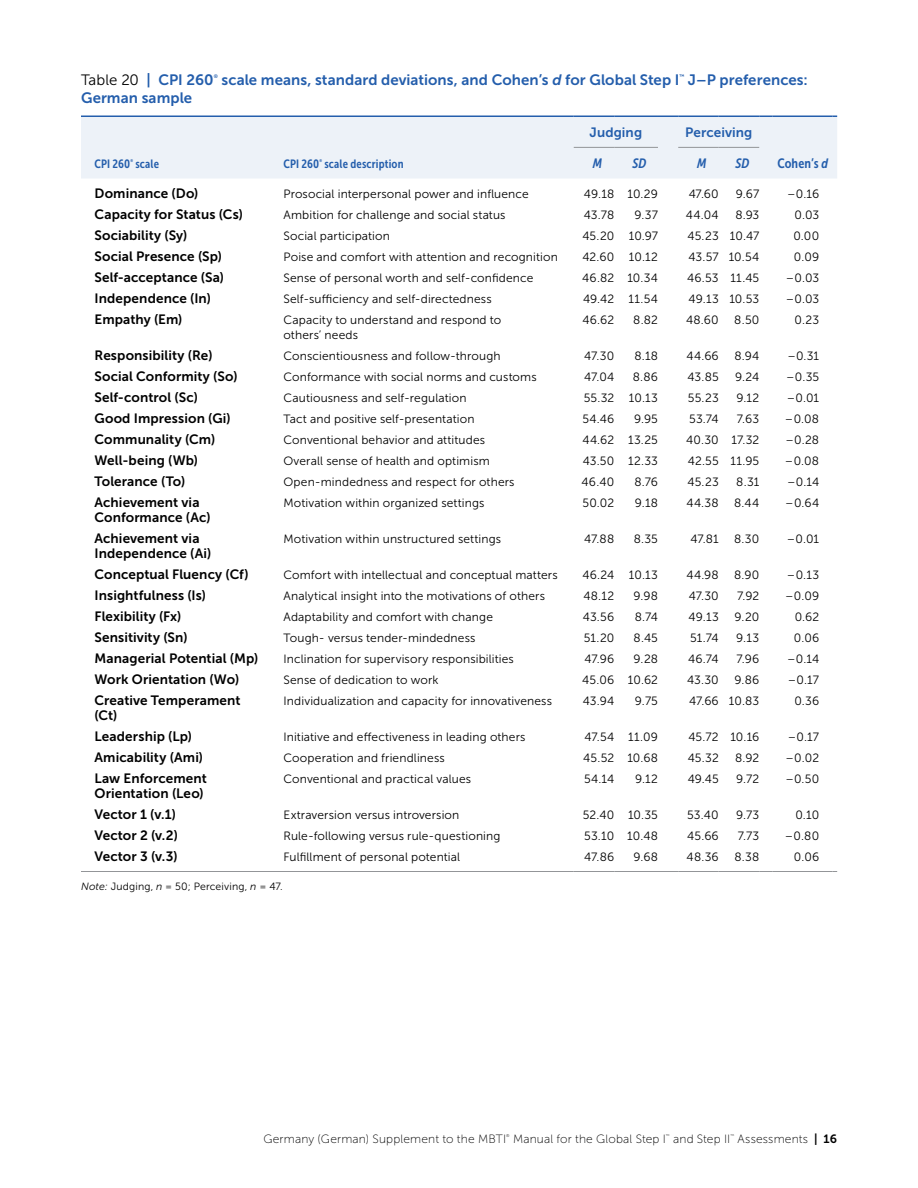
<style>
.page{position:relative;width:918px;height:1188px;background:#fff}
.page>*{position:absolute;margin:0;border:0;box-sizing:border-box;transform-origin:0 0}
.t1{font:15px "Museo Sans 700";letter-spacing:.005em;color:#245eac}
.t2{font:15px "Museo Sans 300";letter-spacing:-.005em;color:#000}
.t3{font:13.5px/21px "Museo Sans 700";letter-spacing:.01em;color:#000}
.t4{font:13.5px "Museo Sans 700";letter-spacing:.01em;color:#245eac}
.t5{font:13.5px "Museo Sans Cond 700";letter-spacing:.015em;color:#245eac}
.t6{font:italic 13.5px "Museo Sans Cond 700";color:#245eac}
.t7{font:12px/21px "Museo Sans 300";letter-spacing:.01em;color:#000;text-align:justify}
.t8{font:12px "Museo Sans 100";letter-spacing:.015em;color:#000}
.t9{font:12px "Museo Sans Cond 700";letter-spacing:.01em;color:#245eac}
.t10{font:10.5px "Museo Sans 300";letter-spacing:.02em;color:#000}
.t11{font:5.1px "Museo Sans 700";color:#245eac}
.t12{font:4.05px "Museo Sans 100";color:#000}
.t13{font:4.05px "Museo Sans Cond 700";color:#245eac}
.s1{font-family:"Museo Sans 700";color:#245eac}
.s2{font-style:italic}
.s3{font-family:"Museo Sans 700"}
</style>
<div class="page">
<div style="left:81px;top:117px;width:756px;height:61px;background:#edf2f8"></div>
<hr style="left:574px;top:147px;width:40px;height:1px;background:#939598">
<hr style="left:614px;top:147px;width:44px;height:1px;background:#939598">
<hr style="left:678px;top:147px;width:41px;height:1px;background:#939598">
<hr style="left:719px;top:147px;width:40px;height:1px;background:#939598">
<hr style="left:81px;top:871px;width:189px;height:1px;background:#939598">
<hr style="left:270px;top:871px;width:304px;height:1px;background:#939598">
<hr style="left:574px;top:871px;width:40px;height:1px;background:#939598">
<hr style="left:614px;top:871px;width:44px;height:1px;background:#939598">
<svg style="left:658px;top:871px;width:20px;height:1px"></svg>
<hr style="left:678px;top:871px;width:41px;height:1px;background:#939598">
<hr style="left:719px;top:871px;width:40px;height:1px;background:#939598">
<svg style="left:759px;top:871px;width:14px;height:1px"></svg>
<hr style="left:773px;top:871px;width:60px;height:1px;background:#939598">
<hr style="left:81px;top:116px;width:189px;height:1px;background:#245eac">
<hr style="left:270px;top:116px;width:304px;height:1px;background:#245eac">
<hr style="left:574px;top:116px;width:40px;height:1px;background:#245eac">
<hr style="left:614px;top:116px;width:44px;height:1px;background:#245eac">
<svg style="left:658px;top:116px;width:20px;height:1px"></svg>
<hr style="left:678px;top:116px;width:41px;height:1px;background:#245eac">
<hr style="left:719px;top:116px;width:40px;height:1px;background:#245eac">
<svg style="left:759px;top:116px;width:14px;height:1px"></svg>
<hr style="left:773px;top:116px;width:60px;height:1px;background:#245eac">
<p class="t2" style="left:81px;top:72px;width:134px">Table 20 <span class="s1">| CPI 260</span></p>
<p class="t11" style="left:214px;top:73px;width:6px">®</p>
<p class="t1" style="left:222px;top:71px;width:459px">scale means, standard deviations, and Cohen’s <span class="s2">d</span> for Global Step I</p>
<p class="t11" style="left:679px;top:73px;width:6px">™</p>
<p class="t1" style="left:688px;top:71px;width:122px">J–P preferences:</p>
<p class="t1" style="left:81px;top:89px;width:113px">German sample</p>
<p class="t4" style="left:590px;top:125px;width:54px">Judging</p>
<p class="t4" style="left:685px;top:125px;width:69px">Perceiving</p>
<p class="t9" style="left:94px;top:157px;width:66px">CPI 260 scale</p>
<p class="t13" style="left:319px;top:159px;width:4px">®</p>
<p class="t6" style="left:593px;top:156px;width:11px">M</p>
<p class="t6" style="left:632px;top:156px;width:16px">SD</p>
<p class="t6" style="left:697px;top:156px;width:11px">M</p>
<p class="t6" style="left:735px;top:156px;width:16px">SD</p>
<p class="t5" style="left:777px;top:156px;width:52px">Cohen’s <span class="s2">d</span></p>
<p class="t13" style="left:130px;top:159px;width:4px">®</p>
<p class="t9" style="left:283px;top:157px;width:122px">CPI 260 scale description</p>
<p class="t3" style="left:95px;top:182px;width:150px">Dominance (Do)<br>Capacity for Status (Cs)<br>Sociability (Sy)<br>Social Presence (Sp)<br>Self-acceptance (Sa)<br>Independence (In)<br>Empathy (Em)</p>
<p class="t3" style="left:95px;top:344px;width:145px">Responsibility (Re)<br>Social Conformity (So)<br>Self-control (Sc)<br>Good Impression (Gi)<br>Communality (Cm)<br>Well-being (Wb)<br>Tolerance (To)<br>Achievement via</p>
<p class="t3" style="left:95px;top:507px;width:118px">Conformance (Ac)<br>Achievement via</p>
<p class="t3" style="left:95px;top:543px;width:165px">Independence (Ai)<br>Conceptual Fluency (Cf)<br>Insightfulness (Is)<br>Flexibility (Fx)<br>Sensitivity (Sn)<br>Managerial Potential (Mp)<br>Work Orientation (Wo)<br>Creative Temperament</p>
<p class="t3" style="left:95px;top:705px;width:114px">(Ct)<br>Leadership (Lp)<br>Amicability (Ami)<br>Law Enforcement</p>
<p class="t3" style="left:95px;top:783px;width:111px">Orientation (Leo)<br>Vector 1 (v.1)<br>Vector 2 (v.2)<br>Vector 3 (v.3)</p>
<p class="t7" style="left:284px;top:183px;width:276px;text-align:left">Prosocial interpersonal power and influence Ambition for challenge and social status<br>Social participation<br>Poise and comfort with attention and recognition Sense of personal worth and self-confidence Self-sufficiency and self-directedness<br>Capacity to understand and respond to</p>
<p class="t7" style="left:284px;top:324px;width:255px;text-align:left">others’ needs<br>Conscientiousness and follow-through Conformance with social norms and customs Cautiousness and self-regulation<br>Tact and positive self-presentation Conventional behavior and attitudes<br>Overall sense of health and optimism Open-mindedness and respect for others Motivation within organized settings</p>
<p class="t7" style="left:284px;top:528px;width:219px">Motivation within unstructured settings</p>
<p class="t7" style="left:284px;top:564px;width:276px;text-align:left">Comfort with intellectual and conceptual matters Analytical insight into the motivations of others Adaptability and comfort with change<br>Tough- versus tender-mindedness<br>Inclination for supervisory responsibilities<br>Sense of dedication to work<br>Individualization and capacity for innovativeness</p>
<p class="t7" style="left:284px;top:726px;width:244px;text-align:left">Initiative and effectiveness in leading others<br>Cooperation and friendliness<br>Conventional and practical values</p>
<p class="t7" style="left:284px;top:804px;width:218px;text-align:left">Extraversion versus introversion<br>Rule-following versus rule-questioning<br>Fulfillment of personal potential</p>
<p class="t10" style="left:81px;top:881px;width:203px"><span class="s2">Note:</span> Judging, <span class="s2">n</span> = 50; Perceiving, <span class="s2">n</span> = 47.</p>
<p class="t7" style="left:582px;top:183px;width:34px">49.18<br>43.78<br>45.20<br>42.60<br>46.82<br>49.42<br>46.62</p>
<p class="t7" style="left:582px;top:345px;width:34px">47.30<br>47.04<br>55.32<br>54.46<br>44.62<br>43.50<br>46.40<br>50.02</p>
<p class="t7" style="left:584px;top:528px;width:32px">47.88</p>
<p class="t7" style="left:582px;top:564px;width:34px">46.24<br>48.12<br>43.56<br>51.20<br>47.96<br>45.06<br>43.94</p>
<p class="t7" style="left:583px;top:726px;width:32px">47.54<br>45.52<br>54.14</p>
<p class="t7" style="left:583px;top:804px;width:33px">52.40<br>53.10<br>47.86</p>
<p class="t7" style="left:627px;top:183px;width:32px;text-align:center">10.29<br>9.37<br>10.97<br>10.12<br>10.34<br>11.54<br>8.82</p>
<p class="t7" style="left:628px;top:345px;width:31px;text-align:center">8.18<br>8.86<br>10.13<br>9.95<br>13.25<br>12.33<br>8.76<br>9.18</p>
<p class="t7" style="left:634px;top:528px;width:26px">8.35</p>
<p class="t7" style="left:628px;top:564px;width:32px;text-align:center">10.13<br>9.98<br>8.74<br>8.45<br>9.28<br>10.62<br>9.75</p>
<p class="t7" style="left:627px;top:726px;width:32px;text-align:right">11.09<br>10.68<br>9.12</p>
<p class="t7" style="left:627px;top:804px;width:32px;text-align:center">10.35<br>10.48<br>9.68</p>
<p class="t7" style="left:686px;top:183px;width:34px">47.60<br>44.04<br>45.23<br>43.57<br>46.53<br>49.13<br>48.60</p>
<p class="t7" style="left:686px;top:345px;width:34px">44.66<br>43.85<br>55.23<br>53.74<br>40.30<br>42.55<br>45.23<br>44.38</p>
<p class="t7" style="left:690px;top:528px;width:30px">47.81</p>
<p class="t7" style="left:687px;top:564px;width:34px">44.98<br>47.30<br>49.13<br>51.74<br>46.74<br>43.30<br>47.66</p>
<p class="t7" style="left:688px;top:726px;width:33px">45.72<br>45.32<br>49.45</p>
<p class="t7" style="left:687px;top:804px;width:34px">53.40<br>45.66<br>48.36</p>
<p class="t7" style="left:729px;top:183px;width:32px;text-align:center">9.67<br>8.93<br>10.47<br>10.54<br>11.45<br>10.53<br>8.50</p>
<p class="t7" style="left:731px;top:345px;width:30px;text-align:center">8.94<br>9.24<br>9.12<br>7.63<br>17.32<br>11.95<br>8.31<br>8.44</p>
<p class="t7" style="left:734px;top:528px;width:27px">8.30</p>
<p class="t7" style="left:729px;top:564px;width:32px;text-align:right">8.90<br>7.92<br>9.20<br>9.13<br>7.96<br>9.86<br>10.83</p>
<p class="t7" style="left:730px;top:726px;width:30px;text-align:center">10.16<br>8.92<br>9.72</p>
<p class="t7" style="left:734px;top:804px;width:26px">9.73<br>7.73<br>8.38</p>
<p class="t7" style="left:786px;top:183px;width:35px;text-align:right">–0.16<br>0.03<br>0.00<br>0.09 –0.03 –0.03<br>0.23</p>
<p class="t7" style="left:785px;top:345px;width:36px">–0.31 –0.35 –0.01 –0.08 –0.28 –0.08 –0.14 –0.64</p>
<p class="t7" style="left:787px;top:528px;width:34px">–0.01</p>
<p class="t7" style="left:785px;top:564px;width:36px;text-align:right">–0.13 –0.09<br>0.62<br>0.06 –0.14 –0.17<br>0.36</p>
<p class="t7" style="left:785px;top:726px;width:35px">–0.17 –0.02 –0.50</p>
<p class="t7" style="left:785px;top:804px;width:36px;text-align:right">0.10 –0.80<br>0.06</p>
<p class="t8" style="left:263px;top:1133px;width:244px">Germany (German) Supplement to the MBTI</p>
<p class="t12" style="left:506px;top:1134px;width:5px">®</p>
<p class="t8" style="left:513px;top:1133px;width:154px">Manual for the Global Step I</p>
<p class="t12" style="left:666px;top:1134px;width:5px">™</p>
<p class="t8" style="left:673px;top:1133px;width:59px">and Step II</p>
<p class="t12" style="left:730px;top:1134px;width:5px">™</p>
<p class="t8" style="left:738px;top:1133px;width:101px">Assessments <span class="s3">| 16</span></p>
</div>
